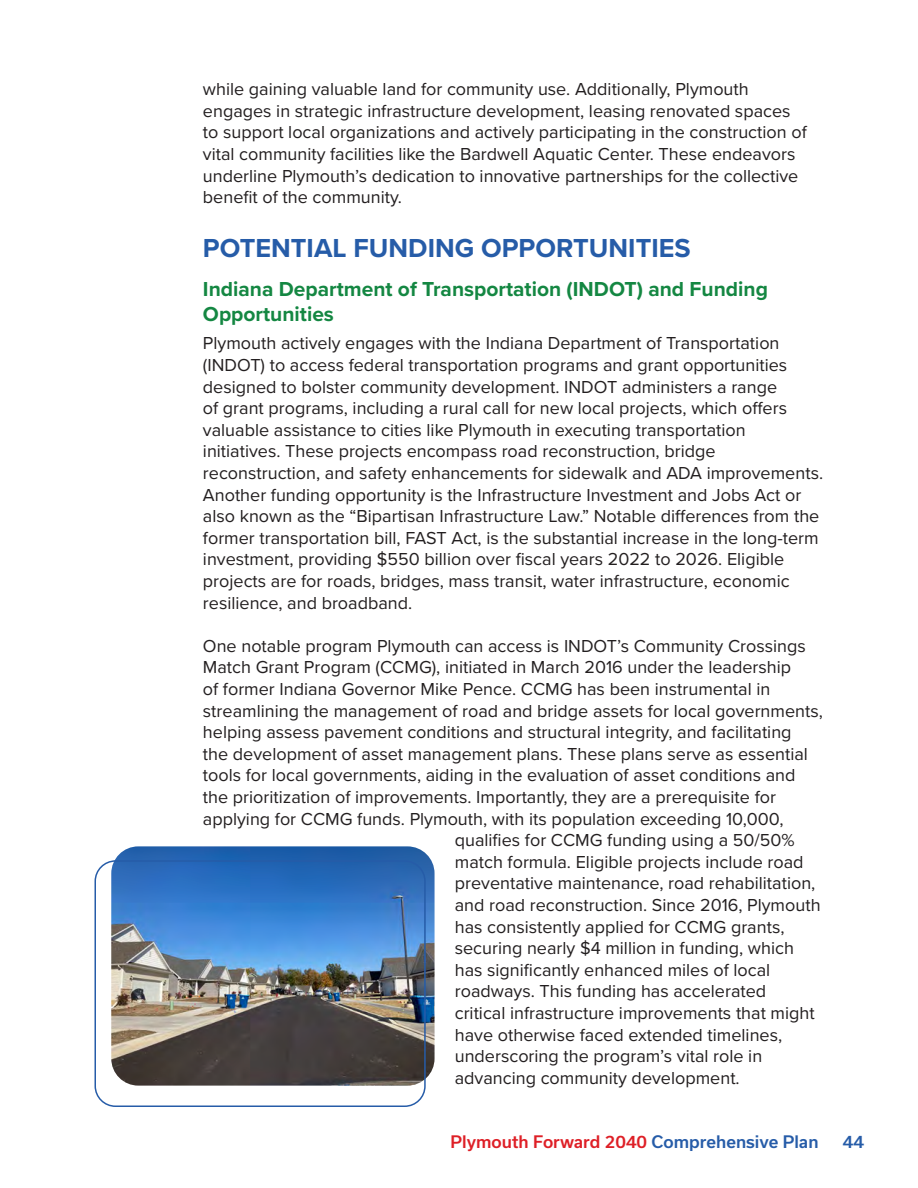
<style>
.page{position:relative;width:918px;height:1188px;background:#fff}
.page>*{position:absolute;margin:0;border:0;box-sizing:border-box;transform-origin:0 0}
.Heading1{font:700 27px "Proxima Nova";color:#265ca8}
.Subheading{font:700 21px/25.2px "Proxima Nova";color:#148742}
.t1{font:18px/21.6px "Proxima Nova";color:#231f20}
.t2{font:500 16.5px "Usual";color:#de1f26}
.t3{font:500 16.5px "Usual";color:#265ca8}
.s1{color:#265ca8}
</style>
<div class="page">
<img style="left:111px;top:846px;width:324px;height:240px">
<div style="left:94px;top:860px;width:332px;height:247px;border:2px solid #265ca8;border-radius:20px"></div>
<p class="t1" style="left:203px;top:78px;width:605px">while gaining valuable land for community use. Additionally, Plymouth engages in strategic infrastructure development, leasing renovated spaces to support local organizations and actively participating in the construction of vital community facilities like the Bardwell Aquatic Center. These endeavors underline Plymouth’s dedication to innovative partnerships for the collective benefit of the community.</p>
<p class="Heading1" style="left:203px;top:228px;width:489px">POTENTIAL FUNDING OPPORTUNITIES</p>
<p class="Subheading" style="left:203px;top:276px;width:567px">Indiana Department of Transportation (INDOT) and Funding<br>Opportunities</p>
<p class="t1" style="left:203px;top:332px;width:622px">Plymouth actively engages with the Indiana Department of Transportation (INDOT) to access federal transportation programs and grant opportunities designed to bolster community development. INDOT administers a range<br>of grant programs, including a rural call for new local projects, which offers valuable assistance to cities like Plymouth in executing transportation initiatives. These projects encompass road reconstruction, bridge reconstruction, and safety enhancements for sidewalk and ADA improvements.<br>Another funding opportunity is the Infrastructure Investment and Jobs Act or also known as the “Bipartisan Infrastructure Law.” Notable differences from the former transportation bill, FAST Act, is the substantial increase in the long-term investment, providing $550 billion over fiscal years 2022 to 2026. Eligible projects are for roads, bridges, mass transit, water infrastructure, economic resilience, and broadband.</p>
<p class="t1" style="left:203px;top:634px;width:604px">One notable program Plymouth can access is INDOT’s Community Crossings</p>
<p class="t1" style="left:203px;top:656px;width:590px">Match Grant Program (CCMG), initiated in March 2016 under the leadership</p>
<p class="t1" style="left:203px;top:677px;width:569px">of former Indiana Governor Mike Pence. CCMG has been instrumental in</p>
<p class="t1" style="left:203px;top:699px;width:622px">streamlining the management of road and bridge assets for local governments,</p>
<p class="t1" style="left:203px;top:721px;width:590px">helping assess pavement conditions and structural integrity, and facilitating</p>
<p class="t1" style="left:203px;top:742px;width:606px">the development of asset management plans. These plans serve as essential</p>
<p class="t1" style="left:203px;top:764px;width:594px">tools for local governments, aiding in the evaluation of asset conditions and</p>
<p class="t1" style="left:203px;top:785px;width:575px">the prioritization of improvements. Importantly, they are a prerequisite for</p>
<p class="t1" style="left:203px;top:807px;width:582px">applying for CCMG funds. Plymouth, with its population exceeding 10,000,</p>
<p class="t1" style="left:455px;top:829px;width:341px">qualifies for CCMG funding using a 50/50%</p>
<p class="t1" style="left:455px;top:850px;width:350px">match formula. Eligible projects include road</p>
<p class="t1" style="left:455px;top:872px;width:362px">preventative maintenance, road rehabilitation,</p>
<p class="t1" style="left:455px;top:893px;width:367px">and road reconstruction. Since 2016, Plymouth</p>
<p class="t1" style="left:455px;top:915px;width:331px">has consistently applied for CCMG grants,</p>
<p class="t1" style="left:455px;top:937px;width:341px">securing nearly $4 million in funding, which</p>
<p class="t1" style="left:455px;top:958px;width:317px">has significantly enhanced miles of local</p>
<p class="t1" style="left:455px;top:980px;width:313px">roadways. This funding has accelerated</p>
<p class="t1" style="left:455px;top:1001px;width:361px">critical infrastructure improvements that might</p>
<p class="t1" style="left:455px;top:1023px;width:329px">have otherwise faced extended timelines,</p>
<p class="t1" style="left:455px;top:1045px;width:309px">underscoring the program’s vital role in</p>
<p class="t1" style="left:455px;top:1066px;width:286px">advancing community development.</p>
<p class="t2" style="left:451px;top:1132px;width:370px">Plymouth Forward 2040 <span class="s1">Comprehensive Plan</span></p>
<p class="t3" style="left:843px;top:1132px;width:23px">44</p>
</div>
